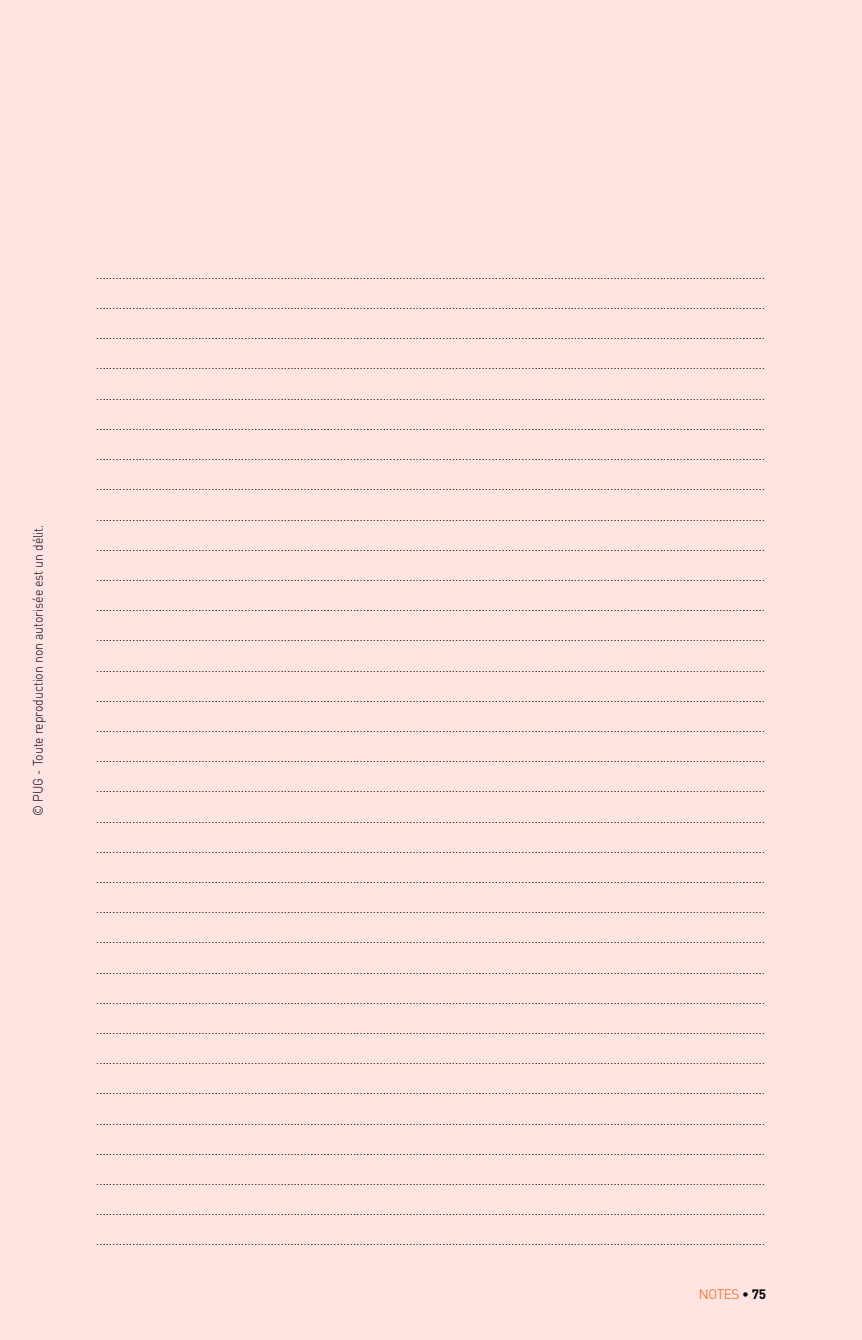
<style>
.page{position:relative;width:862px;height:1340px;background:#fff}
.page>*{position:absolute;margin:0;border:0;box-sizing:border-box;transform-origin:0 0}
.texte_sms_filet_dess{font:300 13.5px "DIN";color:#000}
.Texte_courant__2{font:300 13.5px "DIN";color:#000;scale:.9 1}
.t1{font:300 13.5px "DIN";letter-spacing:-.02em;color:#ff5000}
.s1{font-weight:500;color:#000}
.s2{font-weight:700;color:#000}
</style>
<div class="page">
<div style="left:0;top:0;width:861px;height:1339px;background:#ffe4e1"></div>
<p class="Texte_courant__2" style="left:30px;top:815px;width:325px;rotate:-90deg">© PUG - Toute reproduction non autorisée est un délit.</p>
<p class="texte_sms_filet_dess" style="left:96px;top:266px;width:670px">...........................................................................................................................................................................................................</p>
<p class="texte_sms_filet_dess" style="left:96px;top:296px;width:670px">...........................................................................................................................................................................................................</p>
<p class="texte_sms_filet_dess" style="left:96px;top:326px;width:670px">...........................................................................................................................................................................................................</p>
<p class="texte_sms_filet_dess" style="left:96px;top:356px;width:670px">...........................................................................................................................................................................................................</p>
<p class="texte_sms_filet_dess" style="left:96px;top:386px;width:670px">...........................................................................................................................................................................................................</p>
<p class="texte_sms_filet_dess" style="left:96px;top:417px;width:670px">...........................................................................................................................................................................................................</p>
<p class="texte_sms_filet_dess" style="left:96px;top:447px;width:670px">...........................................................................................................................................................................................................</p>
<p class="texte_sms_filet_dess" style="left:96px;top:477px;width:670px">...........................................................................................................................................................................................................</p>
<p class="texte_sms_filet_dess" style="left:96px;top:507px;width:670px">...........................................................................................................................................................................................................</p>
<p class="texte_sms_filet_dess" style="left:96px;top:537px;width:670px">...........................................................................................................................................................................................................</p>
<p class="texte_sms_filet_dess" style="left:96px;top:567px;width:670px">...........................................................................................................................................................................................................</p>
<p class="texte_sms_filet_dess" style="left:96px;top:598px;width:670px">...........................................................................................................................................................................................................</p>
<p class="texte_sms_filet_dess" style="left:96px;top:628px;width:670px">...........................................................................................................................................................................................................</p>
<p class="texte_sms_filet_dess" style="left:96px;top:658px;width:670px">...........................................................................................................................................................................................................</p>
<p class="texte_sms_filet_dess" style="left:96px;top:688px;width:670px">...........................................................................................................................................................................................................</p>
<p class="texte_sms_filet_dess" style="left:96px;top:718px;width:670px">...........................................................................................................................................................................................................</p>
<p class="texte_sms_filet_dess" style="left:96px;top:749px;width:670px">...........................................................................................................................................................................................................</p>
<p class="texte_sms_filet_dess" style="left:96px;top:779px;width:670px">...........................................................................................................................................................................................................</p>
<p class="texte_sms_filet_dess" style="left:96px;top:809px;width:670px">...........................................................................................................................................................................................................</p>
<p class="texte_sms_filet_dess" style="left:96px;top:839px;width:670px">...........................................................................................................................................................................................................</p>
<p class="texte_sms_filet_dess" style="left:96px;top:869px;width:670px">...........................................................................................................................................................................................................</p>
<p class="texte_sms_filet_dess" style="left:96px;top:900px;width:670px">...........................................................................................................................................................................................................</p>
<p class="texte_sms_filet_dess" style="left:96px;top:930px;width:670px">...........................................................................................................................................................................................................</p>
<p class="texte_sms_filet_dess" style="left:96px;top:960px;width:670px">...........................................................................................................................................................................................................</p>
<p class="texte_sms_filet_dess" style="left:96px;top:990px;width:670px">...........................................................................................................................................................................................................</p>
<p class="texte_sms_filet_dess" style="left:96px;top:1020px;width:670px">...........................................................................................................................................................................................................</p>
<p class="texte_sms_filet_dess" style="left:96px;top:1050px;width:670px">...........................................................................................................................................................................................................</p>
<p class="texte_sms_filet_dess" style="left:96px;top:1081px;width:670px">...........................................................................................................................................................................................................</p>
<p class="texte_sms_filet_dess" style="left:96px;top:1111px;width:670px">...........................................................................................................................................................................................................</p>
<p class="texte_sms_filet_dess" style="left:96px;top:1141px;width:670px">...........................................................................................................................................................................................................</p>
<p class="texte_sms_filet_dess" style="left:96px;top:1171px;width:670px">...........................................................................................................................................................................................................</p>
<p class="texte_sms_filet_dess" style="left:96px;top:1201px;width:670px">...........................................................................................................................................................................................................</p>
<p class="texte_sms_filet_dess" style="left:96px;top:1232px;width:670px">...........................................................................................................................................................................................................</p>
<p class="t1" style="left:698px;top:1285px;width:69px">NOTES <span class="s1">•</span> <span class="s2">75</span></p>
</div>
